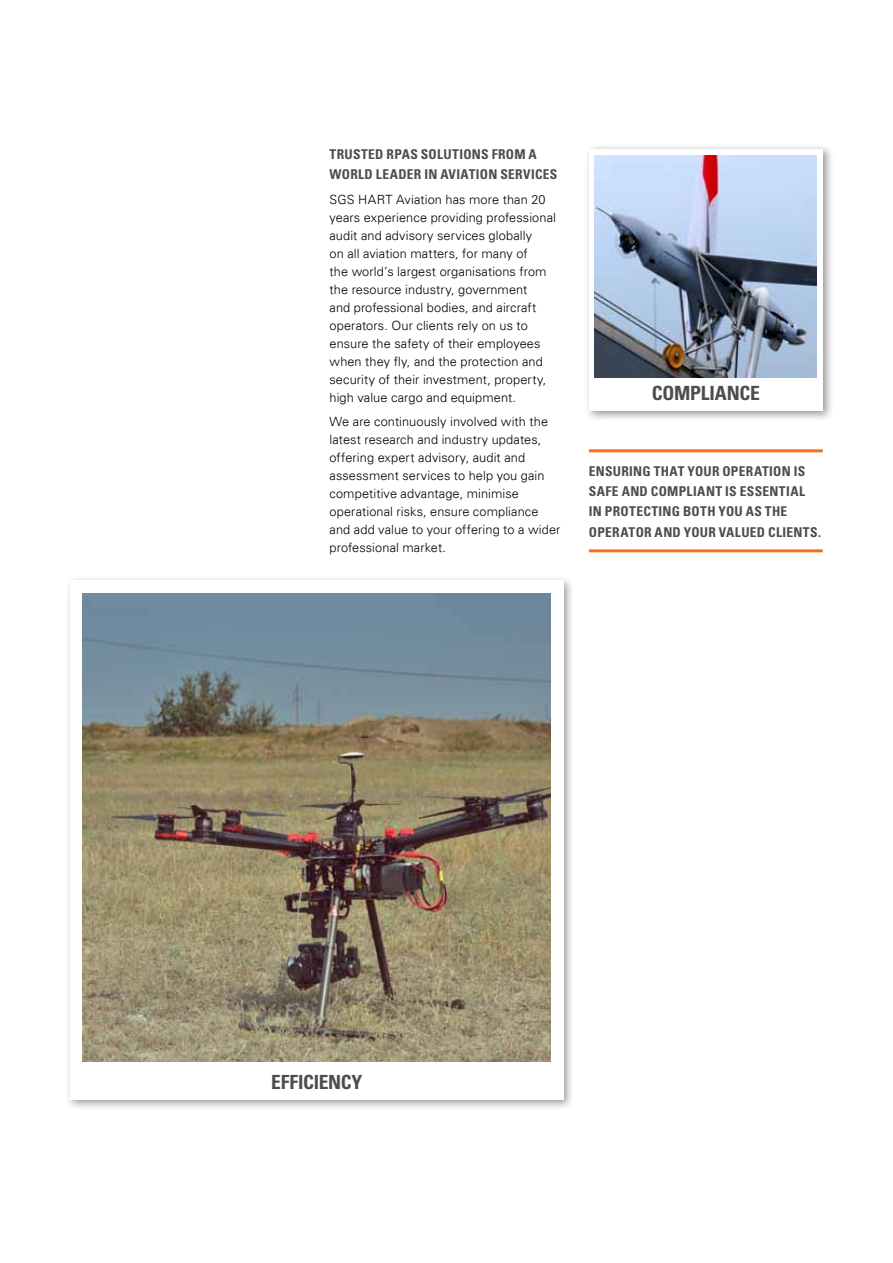
<style>
.page{position:relative;width:893px;height:1263px;background:#fff}
.page>*{position:absolute;margin:0;border:0;box-sizing:border-box;transform-origin:0 0}
.t1{font:700 condensed 19.65px "Univers LT";letter-spacing:-.01em;color:#4d4d4f}
.t2{font:700 condensed 19.5px "Univers LT";color:#4d4d4f}
.t3{font:700 condensed 13.5px "Univers LT";letter-spacing:.025em;color:#4d4d4f}
.t4{font:300 12.75px/18px "Univers LT";letter-spacing:.005em;color:#000}
</style>
<div class="page">
<div style="left:65px;top:575px;width:510px;height:536px;background:#000;opacity:.4"></div>
<div style="left:70px;top:580px;width:493px;height:520px;background:#fff"></div>
<img style="left:83px;top:593px;width:468px;height:468px">
<hr style="left:589px;top:449px;width:234px;height:3px;background:#f36f21">
<hr style="left:589px;top:549px;width:234px;height:3px;background:#f36f21">
<div style="left:584px;top:144px;width:250px;height:278px;background:#000;opacity:.4"></div>
<div style="left:589px;top:149px;width:234px;height:261px;background:#fff"></div>
<img style="left:595px;top:155px;width:222px;height:222px">
<p class="t3" style="left:330px;top:146px;width:9px">TRUSTED</p>
<p class="t3" style="left:387px;top:146px;width:9px">RPAS</p>
<p class="t3" style="left:421px;top:146px;width:9px">SOLUTIONS</p>
<p class="t3" style="left:492px;top:146px;width:10px">FROM</p>
<p class="t3" style="left:529px;top:146px;width:10px">A</p>
<p class="t3" style="left:330px;top:166px;width:10px">WORLD</p>
<p class="t3" style="left:376px;top:166px;width:9px">LEADER</p>
<p class="t3" style="left:424px;top:166px;width:40px">IN AVIATION</p>
<p class="t3" style="left:500px;top:166px;width:38px">SERVICES</p>
<p class="t4" style="left:330px;top:190px;width:228px">SGS HART Aviation has more than 20 years experience providing professional audit and advisory services globally<br>on all aviation matters, for many of<br>the world’s largest organisations from the resource industry, government<br>and professional bodies, and aircraft operators. Our clients rely on us to ensure the safety of their employees when they fly, and the protection and security of their investment, property, high value cargo and equipment.</p>
<p class="t4" style="left:330px;top:412px;width:232px">We are continuously involved with the latest research and industry updates, offering expert advisory, audit and assessment services to help you gain competitive advantage, minimise operational risks, ensure compliance and add value to your offering to a wider professional market.</p>
<h1 class="t1" style="left:652px;top:381px;width:110px">COMPLIANCE</h1>
<p class="t3" style="left:589px;top:463px;width:9px">ENSURING</p>
<p class="t3" style="left:654px;top:463px;width:9px">THAT</p>
<p class="t3" style="left:687px;top:463px;width:9px">YOUR</p>
<p class="t3" style="left:722px;top:463px;width:9px">OPERATION</p>
<p class="t3" style="left:794px;top:463px;width:7px">IS</p>
<p class="t3" style="left:589px;top:483px;width:9px">SAFE</p>
<p class="t3" style="left:622px;top:483px;width:10px">AND</p>
<p class="t3" style="left:651px;top:483px;width:9px">COMPLIANT</p>
<p class="t3" style="left:725px;top:483px;width:23px">IS ESSENTIAL</p>
<p class="t3" style="left:589px;top:503px;width:25px">IN PROTECTING</p>
<p class="t3" style="left:683px;top:503px;width:17px">BOTH</p>
<p class="t3" style="left:719px;top:503px;width:9px">YOU</p>
<p class="t3" style="left:746px;top:503px;width:28px">AS THE</p>
<p class="t3" style="left:589px;top:523px;width:9px">OPERATOR</p>
<p class="t3" style="left:655px;top:523px;width:10px">AND</p>
<p class="t3" style="left:684px;top:523px;width:9px">YOUR</p>
<p class="t3" style="left:719px;top:523px;width:16px">VALUED</p>
<p class="t3" style="left:768px;top:523px;width:8px">CLIENTS</p>
<p class="t3" style="left:818px;top:523px;width:4px">.</p>
<h2 class="t2" style="left:271px;top:1070px;width:10px">EFFICIENCY</h2>
</div>
